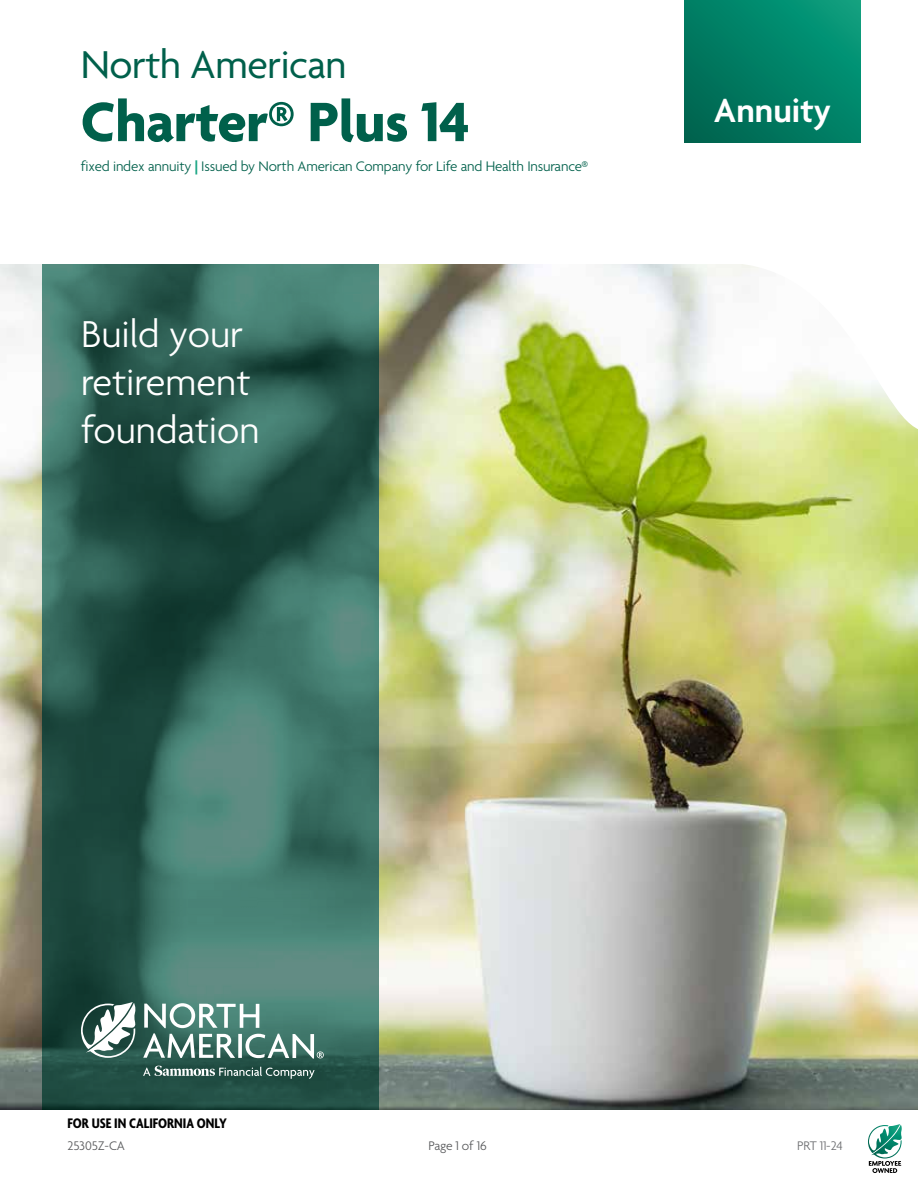
<style>
.page{position:relative;width:918px;height:1188px;background:#fff}
.page>*{position:absolute;margin:0;border:0;box-sizing:border-box;transform-origin:0 0}
.t1{font:700 60px "Agenda";letter-spacing:-.01em;color:#00604b}
.t2{font:42px "Agenda";letter-spacing:-.01em;color:#00604b}
.t3{font:300 40.5px/48px "Agenda";color:#fff}
.t4{font:600 36px "Agenda";color:#fff}
.t5{font:300 15px "Agenda";letter-spacing:-.01em;color:#00604b}
.t6{font:700 condensed 15px "Agenda";color:#000}
.t7{font:300 13.5px "Agenda";letter-spacing:-.01em;color:#58595b}
.t8{font:300 13.5px "Agenda";letter-spacing:-.01em;color:#6d6e71}
.s1{font-weight:700;color:#19a583}
</style>
<div class="page">
<svg style="left:685px;top:0;width:175px;height:142px;background:#008065"></svg>
<img style="left:0;top:264px;width:918px;height:846px">
<svg style="left:724px;top:264px;width:194px;height:168px"></svg>
<svg style="left:42px;top:264px;width:337px;height:846px;background:#336459"></svg>
<svg style="left:81px;top:1002px;width:56px;height:56px"></svg>
<svg style="left:143px;top:1066px;width:172px;height:13px;background:#53746d"></svg>
<svg style="left:143px;top:1003px;width:181px;height:56px"></svg>
<svg style="left:868px;top:1124px;width:34px;height:49px"></svg>
<h2 class="t2" style="left:81px;top:42px;width:267px">North American</h2>
<h1 class="t1" style="left:81px;top:90px;width:391px">Charter® Plus 14</h1>
<p class="t5" style="left:81px;top:158px;width:509px">fixed index annuity <span class="s1">|</span> Issued by North American Company for Life and Health Insurance®</p>
<h3 class="t3" style="left:81px;top:312px;width:180px">Build your retirement foundation</h3>
<h3 class="t4" style="left:714px;top:91px;width:118px">Annuity</h3>
<p class="t6" style="left:68px;top:1115px;width:161px">FOR USE IN CALIFORNIA ONLY</p>
<p class="t7" style="left:68px;top:1138px;width:59px">25305Z-CA</p>
<p class="t7" style="left:428px;top:1138px;width:60px">Page 1 of 16</p>
<p class="t8" style="left:797px;top:1138px;width:47px">PRT 11-24</p>
</div>
